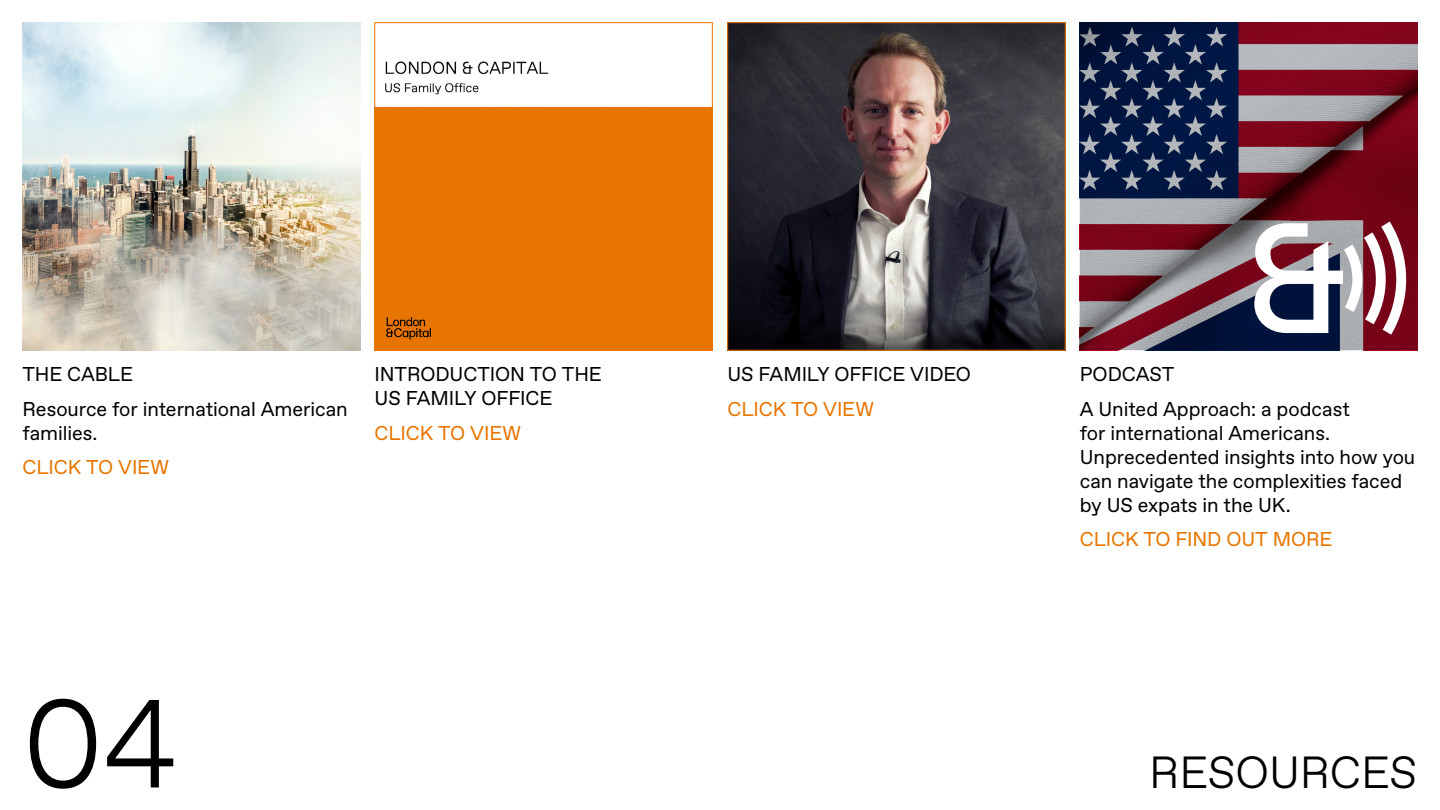
<style>
.page{position:relative;width:1440px;height:810px;background:#fff}
.page>*{position:absolute;margin:0;border:0;box-sizing:border-box;transform-origin:0 0}
.t1{font:300 125px "Favorit Std";color:#000}
.t2{font:300 45px "Favorit Std";letter-spacing:-.005em;color:#000}
.t3{font:20px/24px "Favorit Std";letter-spacing:-.005em;color:#000}
.t4{font:20px "Favorit Std";letter-spacing:-.005em;color:#e87500}
</style>
<div class="page">
<svg style="left:1080px;top:22px;width:338px;height:328px"></svg>
<svg style="left:1254px;top:222px;width:152px;height:113px"></svg>
<img style="left:22px;top:22px;width:338px;height:328px">
<img style="left:377px;top:61px;width:333px;height:287px">
<div style="left:375px;top:22px;width:337px;height:328px;border:1px solid #e87500"></div>
<img style="left:730px;top:24px;width:333px;height:324px">
<p class="t3" style="left:22px;top:356px;width:327px;line-height:34.6px">THE CABLE<br>Resource for international American</p>
<p class="t3" style="left:22px;top:420px;width:76px">families.</p>
<p class="t4" style="left:22px;top:454px;width:148px">CLICK TO VIEW</p>
<p class="t3" style="left:375px;top:362px;width:229px">INTRODUCTION TO THE<br>US FAMILY OFFICE</p>
<p class="t4" style="left:375px;top:419px;width:148px">CLICK TO VIEW</p>
<h1 class="t1" style="left:22px;top:660px;width:156px">04</h1>
<p class="t3" style="left:727px;top:362px;width:245px">US FAMILY OFFICE VIDEO</p>
<p class="t4" style="left:727px;top:395px;width:148px">CLICK TO VIEW</p>
<p class="t3" style="left:1080px;top:356px;width:272px;line-height:34.6px">PODCAST<br>A United Approach: a podcast</p>
<p class="t3" style="left:1080px;top:420px;width:337px">for international Americans.<br>Unprecedented insights into how you can navigate the complexities faced by US expats in the UK.</p>
<p class="t4" style="left:1080px;top:526px;width:254px">CLICK TO FIND OUT MORE</p>
<h2 class="t2" style="left:1149px;top:742px;width:270px">RESOURCES</h2>
</div>
